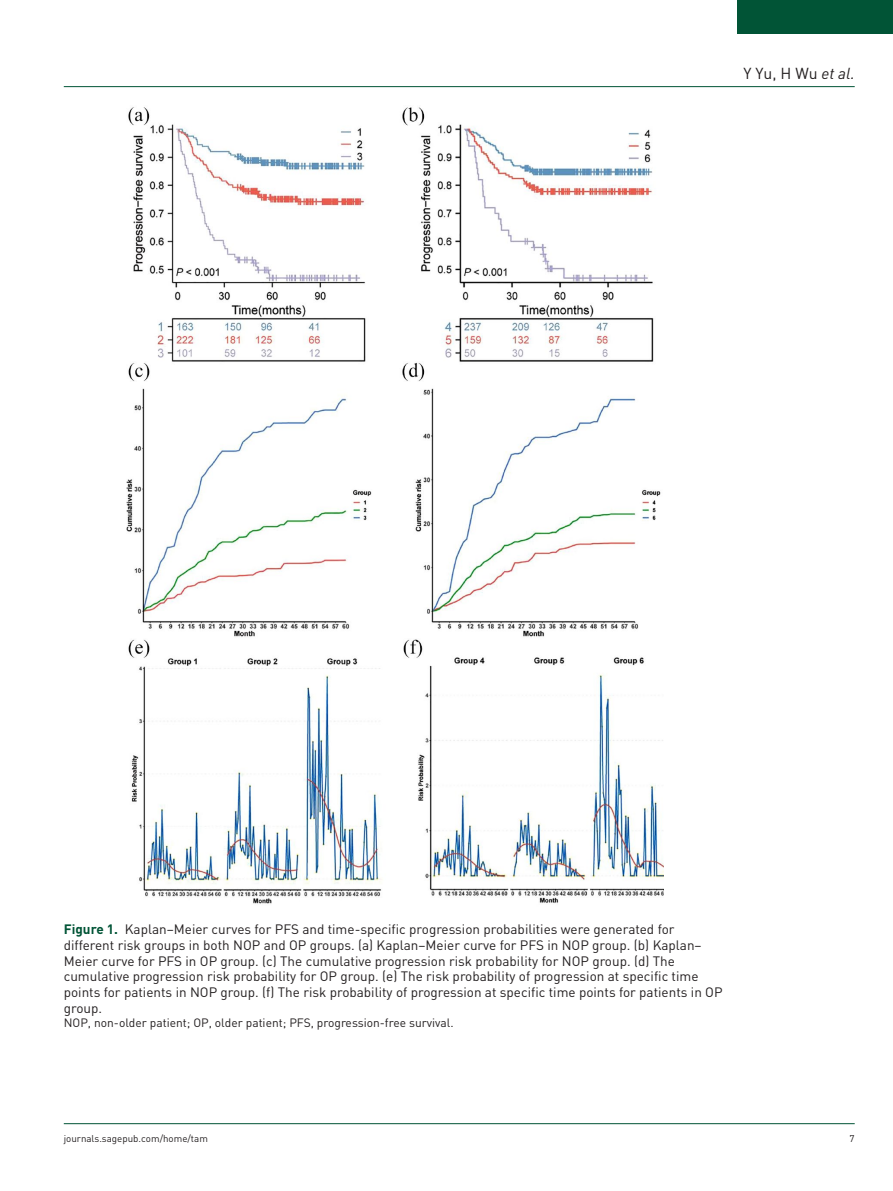
<style>
.page{position:relative;width:893px;height:1191px;background:#fff}
.page>*{position:absolute;margin:0;border:0;box-sizing:border-box;transform-origin:0 0}
.t1{font:15.75px "DIN";color:#231f20}
.t2{font:13.5px/15.8px "DIN";color:#231f20}
.t3{font:12px "DIN";color:#231f20}
.t4{font:9.75px "DIN";color:#231f20}
.s1{font-style:italic}
.s2{font-weight:700;color:#015436}
</style>
<div class="page">
<hr style="left:64px;top:86px;width:791px;height:1px;background:#015436">
<hr style="left:64px;top:1123px;width:791px;height:1px;background:#015436">
<div style="left:738px;top:0;width:155px;height:34px;background:#015436"></div>
<img style="left:126px;top:107px;width:537px;height:797px">
<p class="t1" style="left:743px;top:63px;width:113px">Y Yu, H Wu <span class="s1">et al.</span></p>
<p class="t2" style="left:64px;top:921px;width:660px"><span class="s2">Figure 1.</span> Kaplan–Meier curves for PFS and time-specific progression probabilities were generated for different risk groups in both NOP and OP groups. (a) Kaplan–Meier curve for PFS in NOP group. (b) Kaplan– Meier curve for PFS in OP group. (c) The cumulative progression risk probability for NOP group. (d) The cumulative progression risk probability for OP group. (e) The risk probability of progression at specific time points for patients in NOP group. (f) The risk probability of progression at specific time points for patients in OP group.</p>
<p class="t3" style="left:64px;top:1015px;width:391px">NOP, non-older patient; OP, older patient; PFS, progression-free survival.</p>
<p class="t4" style="left:64px;top:1132px;width:146px">journals.sagepub.com/home/tam</p>
<p class="t4" style="left:850px;top:1132px;width:7px">7</p>
</div>
